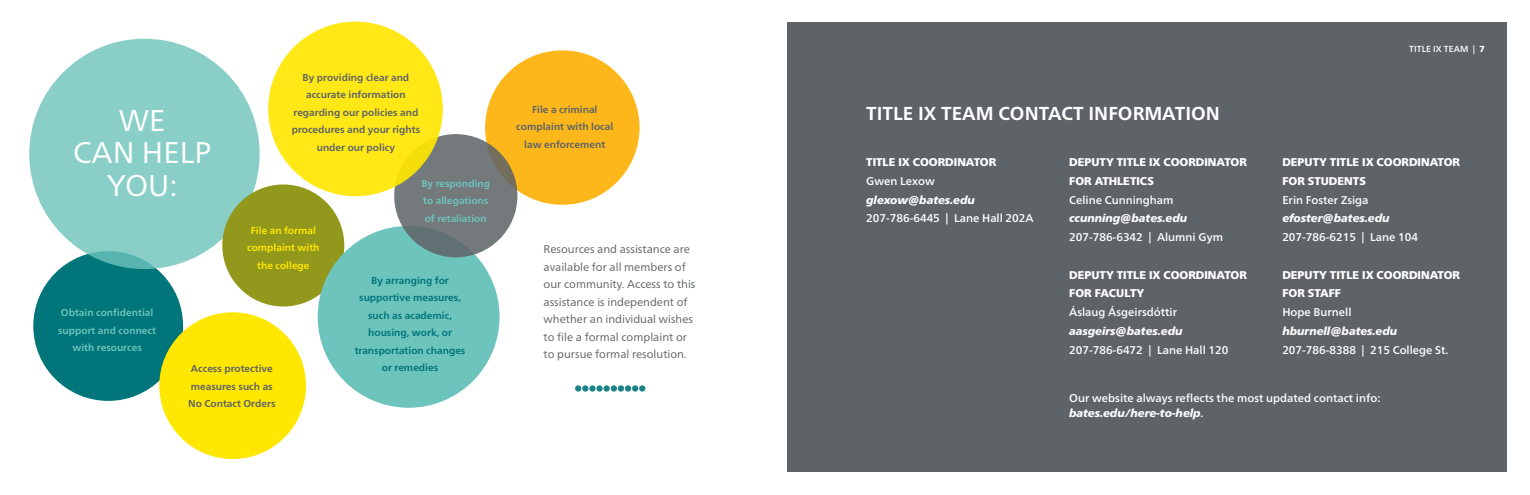
<style>
.page{position:relative;width:1530px;height:495px;background:#fff}
.page>*{position:absolute;margin:0;border:0;box-sizing:border-box;transform-origin:0 0}
.t1{font:30px/32.5px "Frutiger Neue LT Pro";color:#fff;text-align:center}
.t2{font:700 18.75px "Frutiger Neue LT Pro";color:#fff}
.t3{font:500 11.25px/15px "Frutiger Neue LT Pro";color:#fff}
.t4{font:11.25px/17.5px "Frutiger Neue LT Pro";color:#5e6367}
.t5{font:900 11.25px/18.8px "Frutiger Neue LT Pro";color:#fff}
.t6{font:italic 900 11.25px "Frutiger Neue LT Pro";color:#fff}
.t7{font:700 10px/17.5px "Frutiger Neue LT Pro";color:#5e6367;text-align:center}
.t8{font:700 10px/17.5px "Frutiger Neue LT Pro";color:#00757a;text-align:center}
.t9{font:700 10px/17.5px "Frutiger Neue LT Pro";color:#6dc4bc;text-align:center}
.t10{font:700 10px/17.5px "Frutiger Neue LT Pro";color:#ffe700;text-align:center}
.t11{font:500 8.75px "Frutiger Neue LT Pro";color:#fff}
.s1{font-weight:900}
.s2{font-weight:900;font-style:italic}
</style>
<div class="page">
<div style="left:788px;top:22px;width:720px;height:450px;background:#5e6367"></div>
<div style="left:485px;top:50px;width:155px;height:155px;background:#fdb71a;border-radius:50%"></div>
<div style="left:33px;top:251px;width:150px;height:150px;background:#00757a;border-radius:50%"></div>
<div style="left:29px;top:39px;width:231px;height:230px;background:#89cfc8;border-radius:50%"></div>
<div style="left:222px;top:184px;width:122px;height:123px;background:#92981b;border-radius:50%"></div>
<div style="left:159px;top:312px;width:147px;height:147px;background:#ffe700;border-radius:50%"></div>
<div style="left:318px;top:226px;width:182px;height:182px;background:#6dc4bc;border-radius:50%"></div>
<svg style="left:394px;top:134px;width:123px;height:123px;background:#727779"></svg>
<div style="left:268px;top:22px;width:175px;height:174px;background:#ffe815;border-radius:50%"></div>
<svg style="left:639px;top:385px;width:6px;height:7px"></svg>
<div style="left:632px;top:385px;width:6px;height:7px;background:#1a8387;border-radius:50%"></div>
<div style="left:625px;top:385px;width:6px;height:7px;background:#1a8387;border-radius:50%"></div>
<div style="left:618px;top:385px;width:6px;height:7px;background:#1a8387;border-radius:50%"></div>
<div style="left:611px;top:385px;width:6px;height:7px;background:#1a8387;border-radius:50%"></div>
<svg style="left:604px;top:385px;width:6px;height:7px"></svg>
<svg style="left:596px;top:385px;width:7px;height:7px"></svg>
<svg style="left:589px;top:385px;width:7px;height:7px"></svg>
<svg style="left:582px;top:385px;width:6px;height:7px"></svg>
<div style="left:575px;top:385px;width:6px;height:7px;background:#1a8387;border-radius:50%"></div>
<p class="t11" style="left:1409px;top:43px;width:77px">TITLE IX TEAM | <span class="s1">7</span></p>
<p class="t7" style="left:292px;top:68px;width:130px">By providing clear and accurate information regarding our policies and procedures and your rights under our policy</p>
<p class="t7" style="left:516px;top:101px;width:99px">File a criminal complaint with local law enforcement</p>
<h1 class="t1" style="left:119px;top:104px;width:48px">WE</h1>
<h2 class="t2" style="left:866px;top:102px;width:355px">TITLE IX TEAM CONTACT INFORMATION</h2>
<h1 class="t1" style="left:73px;top:136px;width:139px">CAN HELP<br>YOU:</h1>
<p class="t5" style="left:866px;top:153px;width:132px">TITLE IX COORDINATOR</p>
<p class="t3" style="left:866px;top:173px;width:70px">Gwen Lexow</p>
<p class="t6" style="left:866px;top:193px;width:110px">glexow@bates.edu</p>
<p class="t3" style="left:866px;top:211px;width:169px">207-786-6445 | Lane Hall 202A</p>
<p class="t5" style="left:1069px;top:153px;width:179px">DEPUTY TITLE IX COORDINATOR<br>FOR ATHLETICS</p>
<p class="t3" style="left:1069px;top:192px;width:106px">Celine Cunningham</p>
<p class="t6" style="left:1069px;top:212px;width:119px">ccunning@bates.edu</p>
<p class="t3" style="left:1069px;top:230px;width:155px">207-786-6342 | Alumni Gym</p>
<p class="t5" style="left:1069px;top:265px;width:179px">DEPUTY TITLE IX COORDINATOR<br>FOR FACULTY</p>
<p class="t3" style="left:1069px;top:305px;width:109px">Áslaug Ásgeirsdóttir</p>
<p class="t6" style="left:1069px;top:324px;width:115px">aasgeirs@bates.edu</p>
<p class="t3" style="left:1069px;top:342px;width:161px">207-786-6472 | Lane Hall 120</p>
<p class="t5" style="left:1282px;top:153px;width:179px">DEPUTY TITLE IX COORDINATOR<br>FOR STUDENTS</p>
<p class="t3" style="left:1282px;top:192px;width:88px">Erin Foster Zsiga</p>
<p class="t6" style="left:1282px;top:212px;width:109px">efoster@bates.edu</p>
<p class="t3" style="left:1282px;top:230px;width:137px">207-786-6215 | Lane 104</p>
<p class="t5" style="left:1282px;top:265px;width:179px">DEPUTY TITLE IX COORDINATOR<br>FOR STAFF</p>
<p class="t3" style="left:1282px;top:305px;width:71px">Hope Burnell</p>
<p class="t6" style="left:1282px;top:324px;width:116px">hburnell@bates.edu</p>
<p class="t3" style="left:1282px;top:342px;width:168px">207-786-8388 | 215 College St.</p>
<p class="t3" style="left:1069px;top:391px;width:313px">Our website always reflects the most updated contact info: <span class="s2">bates.edu/here-to-help</span>.</p>
<p class="t9" style="left:421px;top:174px;width:70px;text-align:left">By responding to allegations of retaliation</p>
<p class="t10" style="left:247px;top:221px;width:74px">File an formal complaint with the college</p>
<p class="t4" style="left:544px;top:241px;width:153px">Resources and assistance are available for all members of our community. Access to this assistance is independent of whether an individual wishes to file a formal complaint or to pursue formal resolution.</p>
<p class="t8" style="left:355px;top:272px;width:112px">By arranging for supportive measures, such as academic, housing, work, or transportation changes or remedies</p>
<p class="t9" style="left:58px;top:304px;width:99px">Obtain confidential support and connect with resources</p>
<p class="t7" style="left:188px;top:360px;width:89px;text-align:left">Access protective measures such as<br>No Contact Orders</p>
</div>
